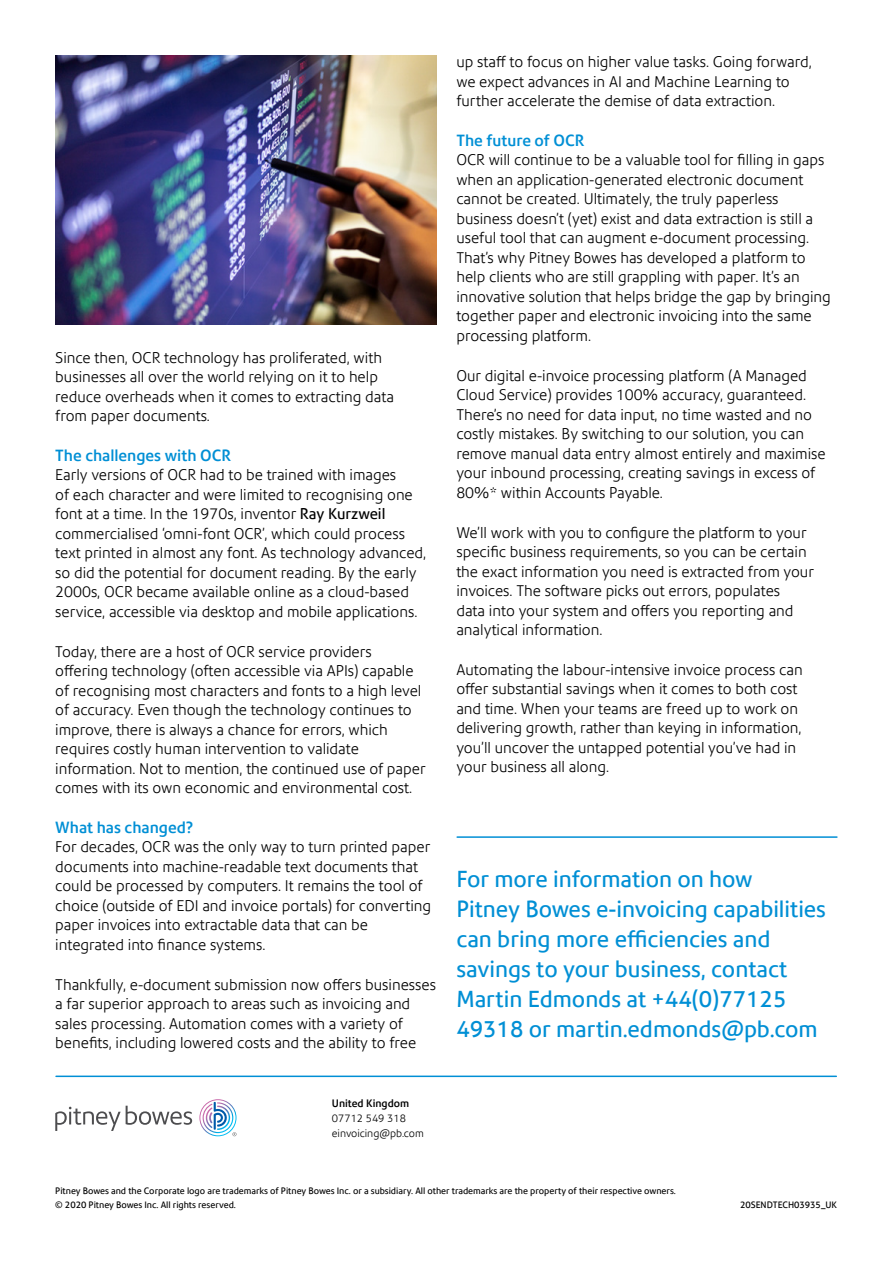
<style>
.page{position:relative;width:893px;height:1263px;background:#fff}
.page>*{position:absolute;margin:0;border:0;box-sizing:border-box;transform-origin:0 0}
.t1{font:22.5px/30px "Precision Sans";color:#008fd5}
.t2{font:500 15.75px "Precision Sans";color:#008fd5}
.t3{font:300 15px/19.5px "Precision Sans";color:#000}
.t4{font:300 10.5px/15px "Precision Sans";color:#000}
.t5{font:500 10.5px "Precision Sans";color:#000}
.t6{font:9px/13.5px "Precision Sans";color:#000}
.s1{font-weight:400}
</style>
<div class="page">
<img style="left:55px;top:55px;width:382px;height:269px">
<hr style="left:457px;top:836px;width:380px;height:2px;background:#008fd5">
<hr style="left:56px;top:1075px;width:780px;height:2px;background:#008fd5">
<svg style="left:55px;top:1106px;width:137px;height:25px"></svg>
<svg style="left:199px;top:1099px;width:38px;height:37px"></svg>
<p class="t3" style="left:55px;top:348px;width:340px">Since then, OCR technology has proliferated, with businesses all over the world relying on it to help reduce overheads when it comes to extracting data from paper documents.</p>
<p class="t2" style="left:55px;top:446px;width:177px">The challenges with OCR</p>
<p class="t3" style="left:55px;top:465px;width:372px">Early versions of OCR had to be trained with images<br>of each character and were limited to recognising one font at a time. In the 1970s, inventor <span class="s1">Ray Kurzweil </span>commercialised ‘omni-font OCR’, which could process text printed in almost any font. As technology advanced, so did the potential for document reading. By the early 2000s, OCR became available online as a cloud-based service, accessible via desktop and mobile applications.</p>
<p class="t3" style="left:55px;top:642px;width:372px">Today, there are a host of OCR service providers offering technology (often accessible via APIs) capable of recognising most characters and fonts to a high level of accuracy. Even though the technology continues to improve, there is always a chance for errors, which requires costly human intervention to validate information. Not to mention, the continued use of paper comes with its own economic and environmental cost.</p>
<p class="t2" style="left:55px;top:818px;width:139px">What has changed?</p>
<p class="t3" style="left:55px;top:837px;width:377px">For decades, OCR was the only way to turn printed paper documents into machine-readable text documents that could be processed by computers. It remains the tool of choice (outside of EDI and invoice portals) for converting paper invoices into extractable data that can be integrated into finance systems.</p>
<p class="t3" style="left:55px;top:975px;width:382px">Thankfully, e-document submission now offers businesses a far superior approach to areas such as invoicing and sales processing. Automation comes with a variety of benefits, including lowered costs and the ability to free</p>
<p class="t5" style="left:332px;top:1097px;width:79px">United Kingdom</p>
<p class="t4" style="left:332px;top:1111px;width:93px">07712 549 318 einvoicing@pb.com</p>
<p class="t3" style="left:456px;top:52px;width:357px">up staff to focus on higher value tasks. Going forward, we expect advances in AI and Machine Learning to further accelerate the demise of data extraction.</p>
<p class="t2" style="left:456px;top:131px;width:129px">The future of OCR</p>
<p class="t3" style="left:456px;top:150px;width:376px">OCR will continue to be a valuable tool for filling in gaps when an application-generated electronic document cannot be created. Ultimately, the truly paperless business doesn’t (yet) exist and data extraction is still a useful tool that can augment e-document processing.<br>That’s why Pitney Bowes has developed a platform to help clients who are still grappling with paper. It’s an innovative solution that helps bridge the gap by bringing together paper and electronic invoicing into the same processing platform.</p>
<p class="t3" style="left:456px;top:366px;width:371px">Our digital e-invoice processing platform (A Managed Cloud Service) provides 100% accuracy, guaranteed.<br>There’s no need for data input, no time wasted and no costly mistakes. By switching to our solution, you can remove manual data entry almost entirely and maximise your inbound processing, creating savings in excess of 80%* within Accounts Payable.</p>
<p class="t3" style="left:456px;top:522px;width:359px">We’ll work with you to configure the platform to your specific business requirements, so you can be certain the exact information you need is extracted from your invoices. The software picks out errors, populates<br>data into your system and offers you reporting and analytical information.</p>
<p class="t3" style="left:456px;top:660px;width:348px">Automating the labour-intensive invoice process can offer substantial savings when it comes to both cost and time. When your teams are freed up to work on delivering growth, rather than keying in information, you’ll uncover the untapped potential you’ve had in your business all along.</p>
<h1 class="t1" style="left:456px;top:864px;width:371px">For more information on how<br>Pitney Bowes e-invoicing capabilities can bring more efficiencies and savings to your business, contact<br>Martin Edmonds at +44(0)77125<br>49318 or martin.edmonds@pb.com</h1>
<p class="t6" style="left:55px;top:1184px;width:622px">Pitney Bowes and the Corporate logo are trademarks of Pitney Bowes Inc. or a subsidiary. All other trademarks are the property of their respective owners. © 2020 Pitney Bowes Inc. All rights reserved.</p>
<p class="t6" style="left:740px;top:1198px;width:98px">20SENDTECH03935_UK</p>
</div>
